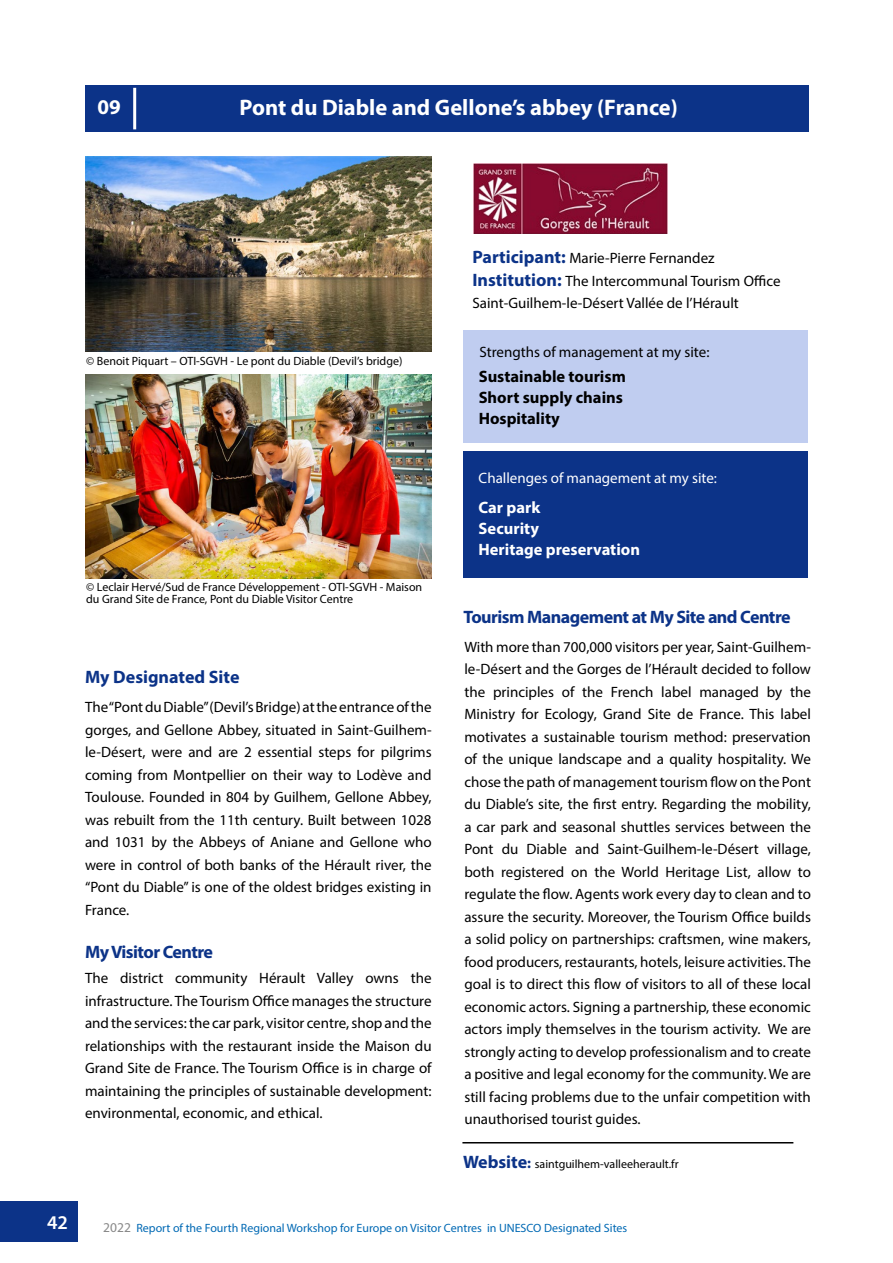
<style>
.page{position:relative;width:893px;height:1263px;background:#fff}
.page>*{position:absolute;margin:0;border:0;box-sizing:border-box;transform-origin:0 0}
.t1{font:700 22.5px "Myriad Pro";color:#fff}
.t2{font:700 21px "Myriad Pro";color:#fff}
.t3{font:600 19.5px "Myriad Pro";color:#fff}
.t4{font:700 18px "Myriad Pro";letter-spacing:-.03em;color:#0c3388}
.t5{font:700 18px "Myriad Pro";color:#0c3388}
.t6{font:700 16.5px/21px "Myriad Pro";color:#000}
.t7{font:700 16.5px/21px "Myriad Pro";color:#fff}
.t8{font:15px/22.5px "Myriad Pro";color:#000;text-align:justify}
.t9{font:15px "Myriad Pro";color:#fff}
.t10{font:12px/12px "Myriad Pro";color:#000}
.t11{font:12px "Myriad Pro";color:#0069b4}
.s1{font-weight:700;font-size:18px;color:#0c3388}
.s2{font-weight:700;font-size:15px;color:#0c3388}
.s3{font-size:13.5px;color:#888}
</style>
<div class="page">
<div style="left:0;top:1201px;width:78px;height:41px;background:#0c3388"></div>
<div style="left:463px;top:330px;width:345px;height:112px;background:#c0cdf0"></div>
<div style="left:463px;top:452px;width:345px;height:126px;background:#0c3388"></div>
<div style="left:85px;top:85px;width:724px;height:47px;background:#0c3388"></div>
<hr style="left:133px;top:88px;width:3px;height:41px;background:#fff">
<img style="left:85px;top:157px;width:347px;height:195px">
<hr style="left:462px;top:1142px;width:331px;height:1px;background:#000">
<img style="left:473px;top:163px;width:194px;height:71px">
<img style="left:85px;top:375px;width:347px;height:203px">
<h2 class="t2" style="left:97px;top:93px;width:59px">09 01</h2>
<h1 class="t1" style="left:240px;top:92px;width:440px">Pont du Diable and Gellone’s abbey (France)</h1>
<p class="t10" style="left:86px;top:355px;width:318px">© Benoit Piquart – OTI-SGVH - Le pont du Diable (Devil’s bridge)</p>
<p class="t10" style="left:86px;top:581px;width:338px">© Leclair Hervé/Sud de France Développement - OTI-SGVH - Maison du Grand Site de France, Pont du Diable Visitor Centre</p>
<p class="t5" style="left:85px;top:665px;width:156px">My Designated Site</p>
<p class="t8" style="left:85px;top:696px;width:348px">The “Pont du Diable” (Devil’s Bridge) at the entrance of the gorges, and Gellone Abbey, situated in Saint-Guilhem&shy;le-Désert, were and are 2 essential steps for pilgrims coming from Montpellier on their way to Lodève and Toulouse. Founded in 804 by Guilhem, Gellone Abbey, was rebuilt from the 11th century. Built between 1028 and 1031 by the Abbeys of Aniane and Gellone who were in control of both banks of the Hérault river, the “Pont du Diable” is one of the oldest bridges existing in France.</p>
<p class="t4" style="left:85px;top:940px;width:130px">My Visitor Centre</p>
<p class="t8" style="left:85px;top:967px;width:348px">The district community Hérault Valley owns the infrastructure. The Tourism Office manages the structure and the services: the car park, visitor centre, shop and the relationships with the restaurant inside the Maison du Grand Site de France. The Tourism Office is in charge of maintaining the principles of sustainable development: environmental, economic, and ethical.</p>
<p class="t8" style="left:472px;top:247px;width:310px;text-align:left"><span class="s1">Participant:</span> Marie-Pierre Fernandez<br><span class="s1">Institution:</span> The Intercommunal Tourism Office<br>Saint-Guilhem-le-Désert Vallée de l’Hérault</p>
<p class="t8" style="left:479px;top:340px;width:231px">Strengths of management at my site:</p>
<p class="t6" style="left:479px;top:366px;width:149px">Sustainable tourism<br>Short supply chains<br>Hospitality</p>
<p class="t9" style="left:479px;top:468px;width:240px">Challenges of management at my site:</p>
<p class="t7" style="left:479px;top:496px;width:163px">Car park<br>Security<br>Heritage preservation</p>
<p class="t4" style="left:463px;top:605px;width:329px">Tourism Management at My Site and Centre</p>
<p class="t8" style="left:464px;top:635px;width:348px">With more than 700,000 visitors per year, Saint-Guilhem&shy;le-Désert and the Gorges de l’Hérault decided to follow the principles of the French label managed by the Ministry for Ecology, Grand Site de France. This label motivates a sustainable tourism method: preservation of the unique landscape and a quality hospitality. We chose the path of management tourism flow on the Pont du Diable’s site, the first entry. Regarding the mobility, a car park and seasonal shuttles services between the Pont du Diable and Saint-Guilhem-le-Désert village, both registered on the World Heritage List, allow to regulate the flow. Agents work every day to clean and to assure the security. Moreover, the Tourism Office builds a solid policy on partnerships: craftsmen, wine makers, food producers, restaurants, hotels, leisure activities. The goal is to direct this flow of visitors to all of these local economic actors. Signing a partnership, these economic actors imply themselves in the tourism activity. We are strongly acting to develop professionalism and to create a positive and legal economy for the community. We are still facing problems due to the unfair competition with unauthorised tourist guides.</p>
<p class="t10" style="left:463px;top:1158px;width:217px"><span class="s1">Website</span><span class="s2">:</span> saintguilhem-valleeherault.fr</p>
<h3 class="t3" style="left:47px;top:1210px;width:22px">42</h3>
<p class="t11" style="left:103px;top:1220px;width:526px"><span class="s3">2022</span> Report of the Fourth Regional Workshop for Europe on Visitor Centres in UNESCO Designated Sites</p>
</div>
